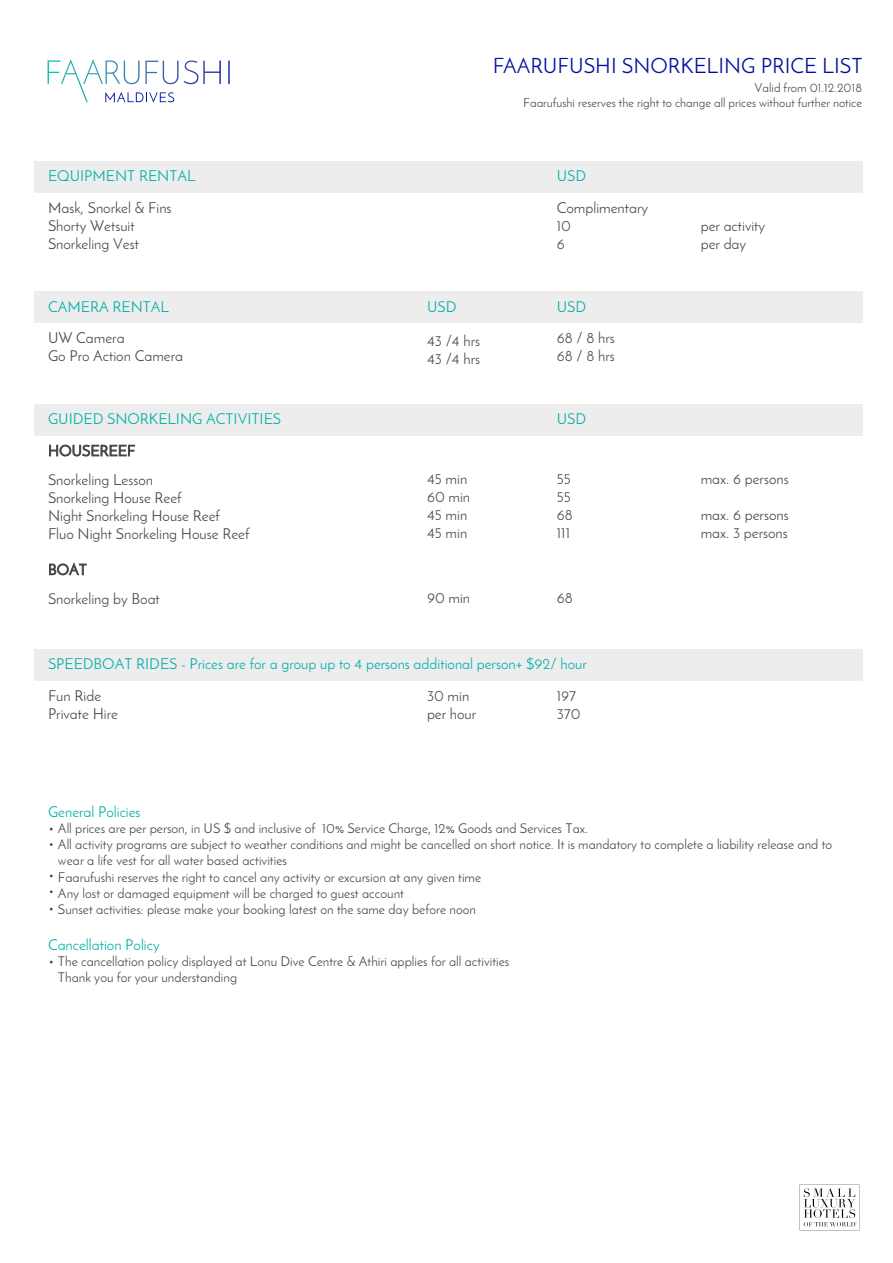
<style>
.page{position:relative;width:893px;height:1263px;background:#fff}
.page>*{position:absolute;margin:0;border:0;box-sizing:border-box;transform-origin:0 0}
.t1{font:21px "Josefin Sans";color:#000f9f}
.t2{font:15px/18px "Josefin Sans";color:#474849}
.t3{font:15px "Josefin Sans";color:#00b0a8}
.t4{font:13.5px/16.2px "Josefin Sans";color:#474849}
.t5{font:12.45px/14.9px "Josefin Sans";color:#474849;text-align:right}
</style>
<div class="page">
<svg style="left:800px;top:1184px;width:59px;height:43px"></svg>
<div style="left:34px;top:161px;width:828px;height:32px;background:#ededee"></div>
<div style="left:34px;top:404px;width:828px;height:32px;background:#ededee"></div>
<svg style="left:49px;top:444px;width:86px;height:13px"></svg>
<svg style="left:49px;top:562px;width:38px;height:14px"></svg>
<svg style="left:48px;top:59px;width:149px;height:44px"></svg>
<div style="left:34px;top:291px;width:828px;height:32px;background:#ededee"></div>
<div style="left:34px;top:649px;width:828px;height:32px;background:#ededee"></div>
<h1 class="t1" style="left:493px;top:53px;width:371px">FAARUFUSHI SNORKELING PRICE LIST</h1>
<p class="t5" style="left:523px;top:80px;width:340px">Valid from 01.12.2018<br>Faarufushi reserves the right to change all prices without further notice</p>
<p class="t3" style="left:48px;top:167px;width:149px">EQUIPMENT RENTAL</p>
<p class="t3" style="left:557px;top:167px;width:31px">USD</p>
<p class="t2" style="left:48px;top:198px;width:125px">Mask, Snorkel &amp; Fins<br>Shorty Wetsuit<br>Snorkeling Vest</p>
<p class="t2" style="left:557px;top:198px;width:93px">Complimentary<br>10<br>6</p>
<p class="t3" style="left:48px;top:297px;width:123px">CAMERA RENTAL</p>
<p class="t3" style="left:427px;top:297px;width:31px">USD</p>
<p class="t3" style="left:557px;top:297px;width:31px">USD</p>
<p class="t2" style="left:48px;top:329px;width:137px">UW Camera<br>Go Pro Action Camera</p>
<p class="t2" style="left:557px;top:329px;width:59px">68 / 8 hrs<br>68 / 8 hrs</p>
<p class="t2" style="left:427px;top:332px;width:55px">43 /4 hrs<br>43 /4 hrs</p>
<p class="t3" style="left:48px;top:410px;width:235px">GUIDED SNORKELING ACTIVITIES</p>
<p class="t3" style="left:557px;top:410px;width:31px">USD</p>
<p class="t2" style="left:48px;top:470px;width:203px">Snorkeling Lesson<br>Snorkeling House Reef<br>Night Snorkeling House Reef<br>Fluo Night Snorkeling House Reef</p>
<p class="t2" style="left:48px;top:589px;width:113px">Snorkeling by Boat</p>
<p class="t2" style="left:427px;top:469px;width:45px">45 min<br>60 min<br>45 min<br>45 min</p>
<p class="t2" style="left:427px;top:588px;width:45px">90 min</p>
<p class="t2" style="left:557px;top:469px;width:18px">55<br>55<br>68<br>111</p>
<p class="t2" style="left:557px;top:588px;width:18px">68</p>
<p class="t3" style="left:48px;top:655px;width:540px">SPEEDBOAT RIDES - Prices are for a group up to 4 persons additional person+ $92/ hour</p>
<p class="t2" style="left:48px;top:687px;width:72px">Fun Ride<br>Private Hire</p>
<p class="t2" style="left:557px;top:687px;width:25px">197<br>370</p>
<p class="t2" style="left:427px;top:687px;width:51px">30 min per hour</p>
<p class="t2" style="left:701px;top:216px;width:66px">per activity per day</p>
<p class="t2" style="left:701px;top:470px;width:89px">max. 6 persons</p>
<p class="t2" style="left:701px;top:506px;width:89px">max. 6 persons max. 3 persons</p>
<p class="t3" style="left:48px;top:802px;width:94px">General Policies</p>
<p class="t4" style="left:58px;top:820px;width:776px">All prices are per person, in US $ and inclusive of 10% Service Charge, 12% Goods and Services Tax.<br>All activity programs are subject to weather conditions and might be cancelled on short notice. It is mandatory to complete a liability release and to wear a life vest for all water based activities<br>Faarufushi reserves the right to cancel any activity or excursion at any given time<br>Any lost or damaged equipment will be charged to guest account<br>Sunset activities: please make your booking latest on the same day before noon</p>
<p class="t3" style="left:48px;top:936px;width:113px">Cancellation Policy</p>
<p class="t4" style="left:58px;top:953px;width:453px">The cancellation policy displayed at Lonu Dive Centre &amp; Athiri applies for all activities<br>Thank you for your understanding</p>
</div>
